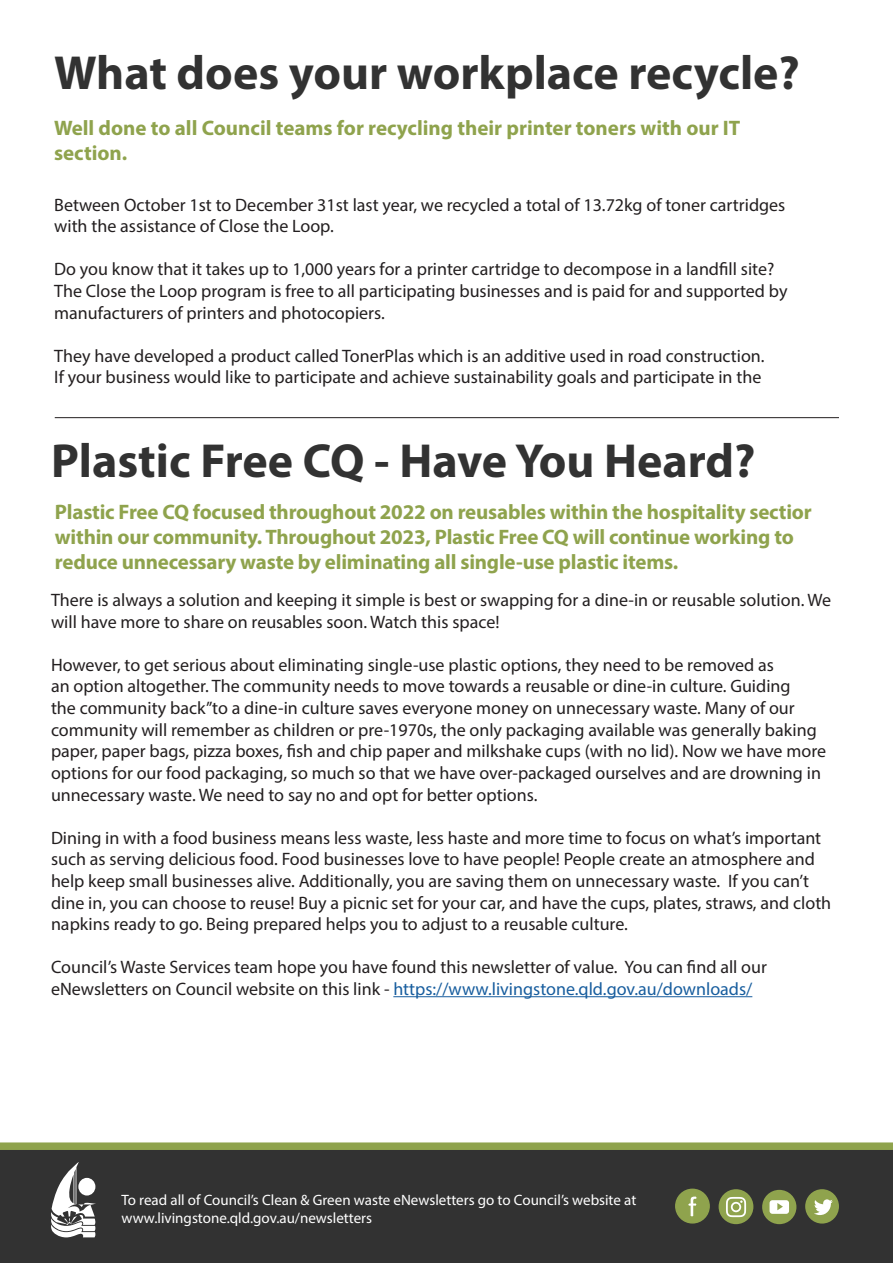
<style>
.page{position:relative;width:893px;height:1263px;background:#fff}
.page>*{position:absolute;margin:0;border:0;box-sizing:border-box;transform-origin:0 0}
.article_heading_brow{font:700 48px "Myriad Pro";color:#323232}
.article_sub-heading{font:700 21px/25.2px "Myriad Pro";letter-spacing:-.01em;color:#8fa34d}
.Body_text_black{font:18px/21.6px "Myriad Pro";color:#231f20}
.article_sub-heading-2{font:15px/18px "Myriad Pro";color:#fff}
.s1{color:#175d9e}
</style>
<div class="page">
<div style="left:0;top:1146px;width:893px;height:117px;background:#323232"></div>
<svg style="left:51px;top:1162px;width:45px;height:75px"></svg>
<div style="left:805px;top:1189px;width:34px;height:34px;background:#8fa34d;border-radius:50%"></div>
<svg style="left:814px;top:1199px;width:19px;height:16px"></svg>
<div style="left:676px;top:1189px;width:33px;height:34px;background:#8fa34d;border-radius:50%"></div>
<div style="left:675px;top:1188px;width:35px;height:35px;border:2px solid #8fa34d;border-radius:50%"></div>
<svg style="left:688px;top:1196px;width:9px;height:21px"></svg>
<div style="left:719px;top:1189px;width:34px;height:35px;background:#8fa34d;border-radius:50%"></div>
<svg style="left:726px;top:1197px;width:20px;height:20px"></svg>
<div style="left:762px;top:1190px;width:34px;height:34px;background:#8fa34d;border-radius:50%"></div>
<svg style="left:769px;top:1200px;width:20px;height:14px"></svg>
<div style="left:0;top:1142px;width:893px;height:8px;background:#8fa34d"></div>
<hr style="left:393px;top:996px;width:359px;height:1px;background:#175d9e">
<hr style="left:55px;top:417px;width:784px;height:1px;background:#231f20">
<p class="article_heading_brow" style="left:54px;top:41px;width:747px">What does your workplace recycle?</p>
<p class="article_sub-heading" style="left:54px;top:114px;width:688px">Well done to all Council teams for recycling their printer toners with our IT section.</p>
<p class="Body_text_black" style="left:54px;top:193px;width:733px">Between October 1st to December 31st last year, we recycled a total of 13.72kg of toner cartridges with the assistance of Close the Loop.</p>
<p class="Body_text_black" style="left:54px;top:258px;width:735px">Do you know that it takes up to 1,000 years for a printer cartridge to decompose in a landfill site?<br>The Close the Loop program is free to all participating businesses and is paid for and supported by manufacturers of printers and photocopiers.</p>
<p class="Body_text_black" style="left:54px;top:345px;width:712px">They have developed a product called TonerPlas which is an additive used in road construction.<br>If your business would like to participate and achieve sustainability goals and participate in the</p>
<p class="article_heading_brow" style="left:51px;top:430px;width:706px">Plastic Free CQ - Have You Heard?</p>
<p class="article_sub-heading" style="left:55px;top:499px;width:758px">Plastic Free CQ focused throughout 2022 on reusables within the hospitality sectior within our community. Throughout 2023, Plastic Free CQ will continue working to reduce unnecessary waste by eliminating all single-use plastic items.</p>
<p class="Body_text_black" style="left:51px;top:589px;width:782px">There is always a solution and keeping it simple is best or swapping for a dine-in or reusable solution. We will have more to share on reusables soon. Watch this space!</p>
<p class="Body_text_black" style="left:51px;top:654px;width:777px">However, to get serious about eliminating single-use plastic options, they need to be removed as<br>an option altogether. The community needs to move towards a reusable or dine-in culture. Guiding<br>the community back”to a dine-in culture saves everyone money on unnecessary waste. Many of our community will remember as children or pre-1970s, the only packaging available was generally baking paper, paper bags, pizza boxes, fish and chip paper and milkshake cups (with no lid). Now we have more options for our food packaging, so much so that we have over-packaged ourselves and are drowning in unnecessary waste. We need to say no and opt for better options.</p>
<p class="Body_text_black" style="left:51px;top:826px;width:782px">Dining in with a food business means less waste, less haste and more time to focus on what’s important such as serving delicious food. Food businesses love to have people! People create an atmosphere and help keep small businesses alive. Additionally, you are saving them on unnecessary waste. If you can’t dine in, you can choose to reuse! Buy a picnic set for your car, and have the cups, plates, straws, and cloth napkins ready to go. Being prepared helps you to adjust to a reusable culture.</p>
<p class="Body_text_black" style="left:51px;top:956px;width:717px">Council’s Waste Services team hope you have found this newsletter of value. You can find all our eNewsletters on Council website on this link - <span class="s1">https://www.livingstone.qld.gov.au/downloads/</span></p>
<p class="article_sub-heading-2" style="left:122px;top:1191px;width:516px">To read all of Council’s Clean &amp; Green waste eNewsletters go to Council’s website at www.livingstone.qld.gov.au/newsletters</p>
</div>
